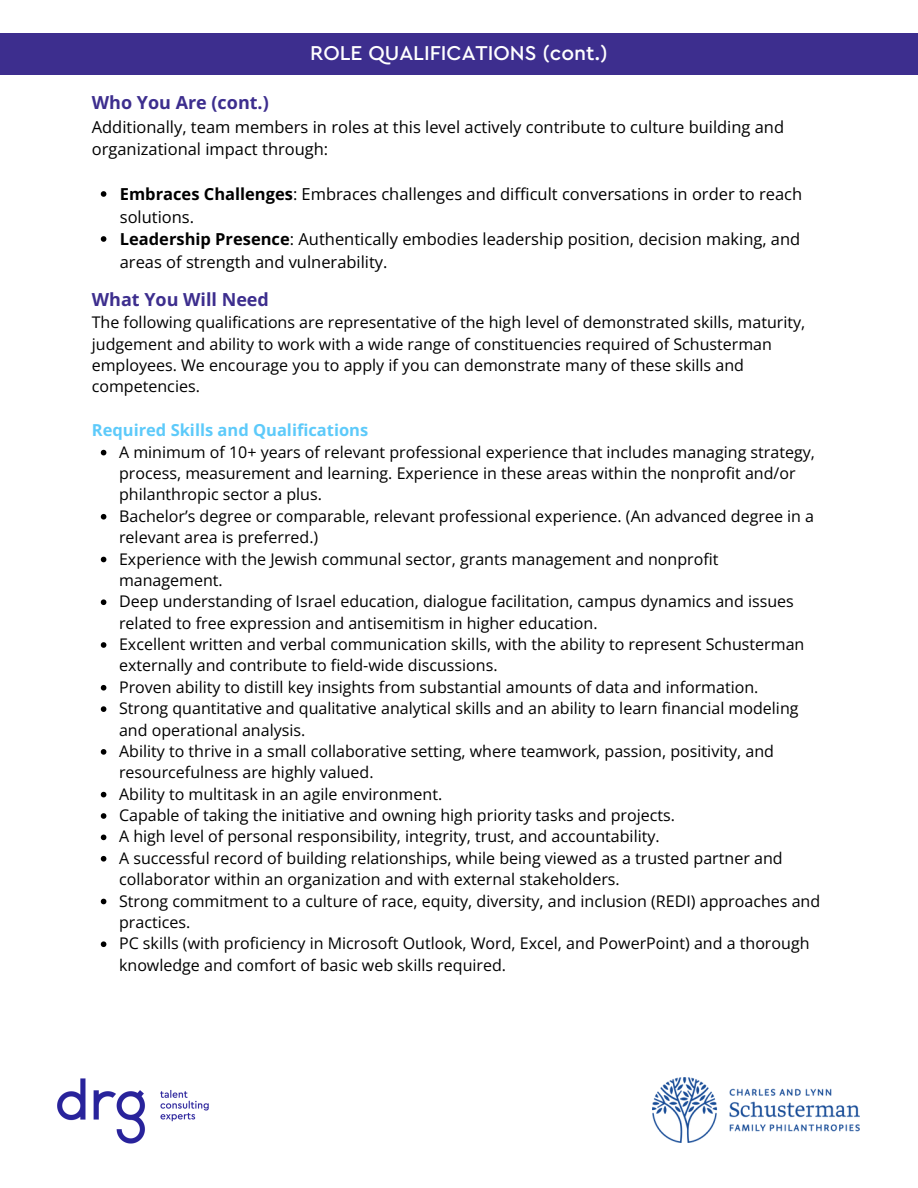
<style>
.page{position:relative;width:918px;height:1188px;background:#fff}
.page>*{position:absolute;margin:0;border:0;box-sizing:border-box;transform-origin:0 0}
.t1{font:500 21px "Cera Pro";color:#fff}
.t2{font:700 18px "Open Sans";color:#3d2e8e}
.t3{font:16.5px/22.5px "Open Sans";color:#000}
.t4{font:700 16.5px "Open Sans";color:#5dcafa}
.t5{font:16.05px/21.3px "Open Sans";color:#000}
.s1{font-weight:700}
</style>
<div class="page">
<div style="left:0;top:33px;width:918px;height:42px;background:#3d2e8e"></div>
<img style="left:57px;top:1078px;width:152px;height:66px">
<img style="left:653px;top:1077px;width:207px;height:66px">
<svg style="left:101px;top:191px;width:5px;height:6px"></svg>
<svg style="left:101px;top:236px;width:5px;height:6px"></svg>
<svg style="left:101px;top:450px;width:5px;height:5px"></svg>
<svg style="left:101px;top:514px;width:5px;height:6px"></svg>
<svg style="left:101px;top:557px;width:5px;height:5px"></svg>
<svg style="left:101px;top:599px;width:5px;height:6px"></svg>
<svg style="left:101px;top:642px;width:5px;height:6px"></svg>
<svg style="left:101px;top:685px;width:5px;height:6px"></svg>
<svg style="left:101px;top:706px;width:5px;height:6px"></svg>
<svg style="left:101px;top:749px;width:5px;height:6px"></svg>
<svg style="left:101px;top:792px;width:5px;height:5px"></svg>
<svg style="left:101px;top:813px;width:5px;height:6px"></svg>
<svg style="left:101px;top:835px;width:5px;height:5px"></svg>
<svg style="left:101px;top:856px;width:5px;height:6px"></svg>
<svg style="left:101px;top:899px;width:5px;height:5px"></svg>
<svg style="left:101px;top:941px;width:5px;height:6px"></svg>
<h1 class="t1" style="left:310px;top:43px;width:299px">ROLE QUALIFICATIONS (cont.)</h1>
<h2 class="t2" style="left:92px;top:90px;width:179px">Who You Are (cont.)</h2>
<h3 class="t3" style="left:92px;top:115px;width:694px">Additionally, team members in roles at this level actively contribute to culture building and organizational impact through:</h3>
<p class="t3" style="left:120px;top:183px;width:684px"><span class="s1">Embraces Challenges</span>: Embraces challenges and difficult conversations in order to reach solutions.</p>
<p class="t3" style="left:120px;top:228px;width:682px"><span class="s1">Leadership Presence</span>: Authentically embodies leadership position, decision making, and areas of strength and vulnerability.</p>
<h2 class="t2" style="left:92px;top:287px;width:179px">What You Will Need</h2>
<p class="t5" style="left:92px;top:311px;width:715px">The following qualifications are representative of the high level of demonstrated skills, maturity, judgement and ability to work with a wide range of constituencies required of Schusterman employees. We encourage you to apply if you can demonstrate many of these skills and competencies.</p>
<h2 class="t4" style="left:92px;top:419px;width:278px">Required Skills and Qualifications</h2>
<p class="t5" style="left:119px;top:441px;width:697px">A minimum of 10+ years of relevant professional experience that includes managing strategy, process, measurement and learning. Experience in these areas within the nonprofit and/or philanthropic sector a plus.</p>
<p class="t5" style="left:119px;top:505px;width:697px">Bachelor’s degree or comparable, relevant professional experience. (An advanced degree in a relevant area is preferred.)</p>
<p class="t5" style="left:119px;top:548px;width:601px">Experience with the Jewish communal sector, grants management and nonprofit management.</p>
<p class="t5" style="left:119px;top:590px;width:676px">Deep understanding of Israel education, dialogue facilitation, campus dynamics and issues related to free expression and antisemitism in higher education.</p>
<p class="t5" style="left:119px;top:633px;width:687px">Excellent written and verbal communication skills, with the ability to represent Schusterman externally and contribute to field-wide discussions.</p>
<p class="t5" style="left:119px;top:676px;width:641px">Proven ability to distill key insights from substantial amounts of data and information.</p>
<p class="t5" style="left:119px;top:697px;width:681px">Strong quantitative and qualitative analytical skills and an ability to learn financial modeling and operational analysis.</p>
<p class="t5" style="left:119px;top:740px;width:656px">Ability to thrive in a small collaborative setting, where teamwork, passion, positivity, and resourcefulness are highly valued.</p>
<p class="t5" style="left:119px;top:783px;width:325px">Ability to multitask in an agile environment.</p>
<p class="t5" style="left:119px;top:804px;width:557px">Capable of taking the initiative and owning high priority tasks and projects.</p>
<p class="t5" style="left:119px;top:826px;width:542px">A high level of personal responsibility, integrity, trust, and accountability.</p>
<p class="t5" style="left:119px;top:847px;width:665px">A successful record of building relationships, while being viewed as a trusted partner and collaborator within an organization and with external stakeholders.</p>
<p class="t5" style="left:119px;top:890px;width:703px">Strong commitment to a culture of race, equity, diversity, and inclusion (REDI) approaches and practices.</p>
<p class="t5" style="left:119px;top:932px;width:692px">PC skills (with proficiency in Microsoft Outlook, Word, Excel, and PowerPoint) and a thorough knowledge and comfort of basic web skills required.</p>
</div>
